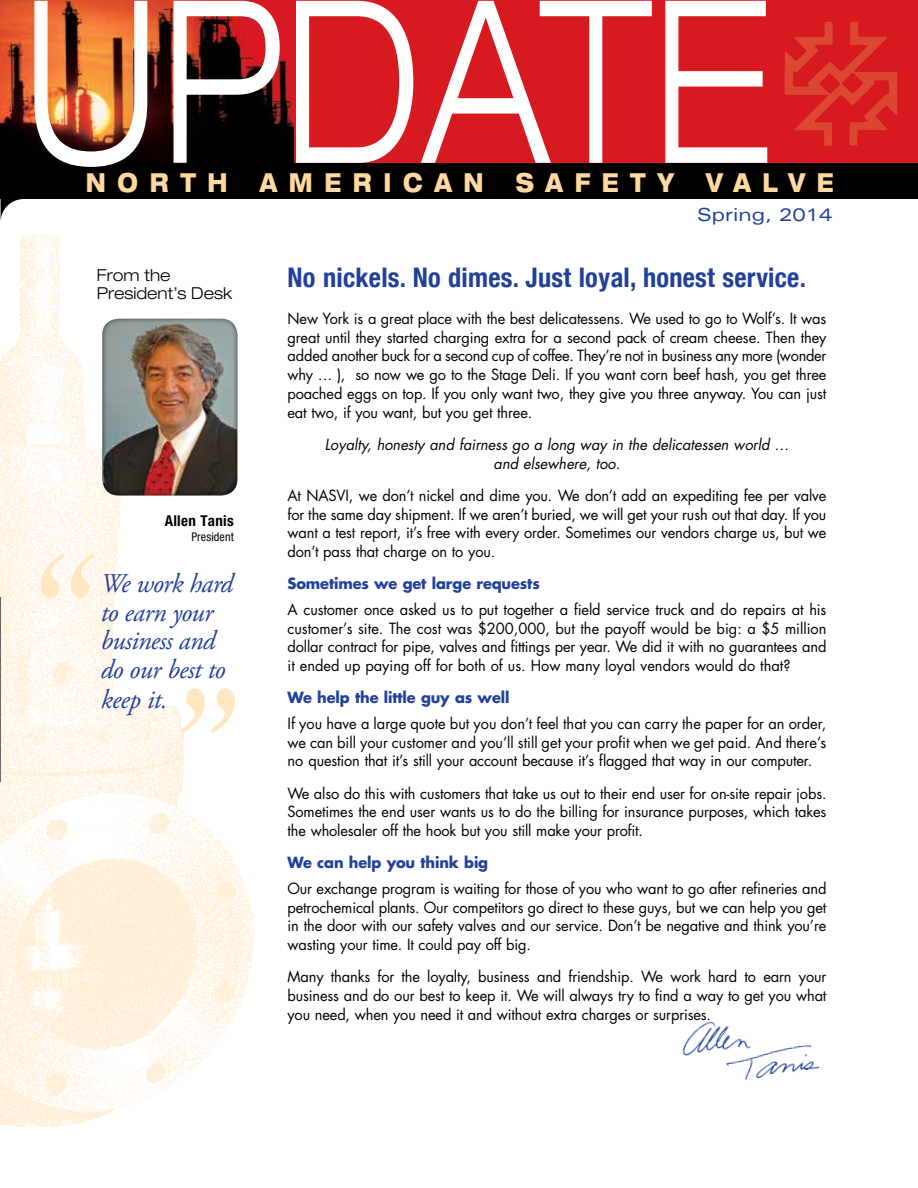
<style>
.page{position:relative;width:918px;height:1188px;background:#fff}
.page>*{position:absolute;margin:0;border:0;box-sizing:border-box;transform-origin:0 0}
.t1{font:300 expanded 226.8px "Helvetica Neue";color:#fff;scale:.78 1}
.t2{font:italic 27px/29px "Adobe Garamond Pro";letter-spacing:-.02em;color:#21409a}
.t3{font:700 condensed 27px "Helvetica Neue";letter-spacing:.01em;color:#21409a}
.t4{font:800 expanded 26.25px "Helvetica Neue";letter-spacing:.57em;color:#ffd99f;scale:.78 1}
.t5{font:expanded 18px "Univers";color:#21409a}
.t6{font:300 expanded 16.5px/18px "Helvetica Neue";color:#000}
.t7{font:15px/18.8px "Futura";letter-spacing:-.01em;color:#000;text-align:justify}
.t8{font:italic 15px/18.8px "Futura";color:#000;text-align:center}
.t9{font:700 15px "Futura";letter-spacing:-.01em;color:#21409a}
.t10{font:700 condensed 15px "Helvetica Neue";letter-spacing:.02em;color:#000}
.t11{font:condensed 12px "Helvetica Neue";letter-spacing:.01em;color:#000}
</style>
<div class="page">
<img style="left:0;top:234px;width:254px;height:893px">
<div style="left:0;top:0;width:918px;height:171px;background:#d71920"></div>
<img style="left:0;top:0;width:294px;height:163px">
<div style="left:0;top:163px;width:918px;height:36px;background:#000"></div>
<svg style="left:255px;top:155px;width:39px;height:8px"></svg>
<img style="left:784px;top:21px;width:114px;height:125px">
<svg style="left:0;top:597px;width:1px;height:219px"></svg>
<img style="left:682px;top:1021px;width:60px;height:35px">
<img style="left:723px;top:1040px;width:97px;height:40px">
<div style="left:102px;top:318px;width:138px;height:180px;background:#000;opacity:.75"></div>
<svg style="left:181px;top:688px;width:54px;height:45px"></svg>
<svg style="left:41px;top:553px;width:54px;height:45px"></svg>
<h1 class="t1" style="left:22px;top:-53px;width:964px">UPDATE</h1>
<h3 class="t4" style="left:86px;top:166px;width:960px">NORTH AMERICAN SAFETY VALVE</h3>
<p class="t5" style="left:697px;top:204px;width:137px">Spring, 2014</p>
<p class="t6" style="left:97px;top:266px;width:137px">From the<br>President’s Desk</p>
<h2 class="t3" style="left:288px;top:262px;width:520px">No nickels. No dimes. Just loyal, honest service.</h2>
<p class="t10" style="left:165px;top:512px;width:71px">Allen Tanis</p>
<p class="t11" style="left:191px;top:530px;width:44px">President</p>
<h2 class="t2" style="left:101px;top:570px;width:134px">We work hard to earn your business and do our best to keep it.</h2>
<p class="t7" style="left:288px;top:309px;width:540px">New York is a great place with the best delicatessens. We used to go to Wolf’s. It was great until they started charging extra for a second pack of cream cheese. Then they added another buck for a second cup of coffee. They’re not in business any more (wonder why … ), so now we go to the Stage Deli. If you want corn beef hash, you get three poached eggs on top. If you only want two, they give you three anyway. You can just eat two, if you want, but you get three.</p>
<p class="t8" style="left:325px;top:435px;width:466px">Loyalty, honesty and fairness go a long way in the delicatessen world … and elsewhere, too.</p>
<p class="t7" style="left:288px;top:486px;width:540px">At NASVI, we don’t nickel and dime you. We don’t add an expediting fee per valve for the same day shipment. If we aren’t buried, we will get your rush out that day. If you want a test report, it’s free with every order. Sometimes our vendors charge us, but we don’t pass that charge on to you.</p>
<p class="t9" style="left:288px;top:573px;width:254px">Sometimes we get large requests</p>
<p class="t7" style="left:288px;top:600px;width:540px">A customer once asked us to put together a field service truck and do repairs at his customer’s site. The cost was $200,000, but the payoff would be big: a $5 million dollar contract for pipe, valves and fittings per year. We did it with no guarantees and it ended up paying off for both of us. How many loyal vendors would do that?</p>
<p class="t9" style="left:288px;top:687px;width:223px">We help the little guy as well</p>
<p class="t7" style="left:288px;top:714px;width:540px">If you have a large quote but you don’t feel that you can carry the paper for an order, we can bill your customer and you’ll still get your profit when we get paid. And there’s no question that it’s still your account because it’s flagged that way in our computer.</p>
<p class="t7" style="left:288px;top:784px;width:541px">We also do this with customers that take us out to their end user for on-site repair jobs.<br>Sometimes the end user wants us to do the billing for insurance purposes, which takes the wholesaler off the hook but you still make your profit.</p>
<p class="t9" style="left:288px;top:852px;width:202px">We can help you think big</p>
<p class="t7" style="left:288px;top:879px;width:540px">Our exchange program is waiting for those of you who want to go after refineries and petrochemical plants. Our competitors go direct to these guys, but we can help you get in the door with our safety valves and our service. Don’t be negative and think you’re wasting your time. It could pay off big.</p>
<p class="t7" style="left:288px;top:967px;width:540px">Many thanks for the loyalty, business and friendship. We work hard to earn your business and do our best to keep it. We will always try to find a way to get you what you need, when you need it and without extra charges or surprises.</p>
</div>
